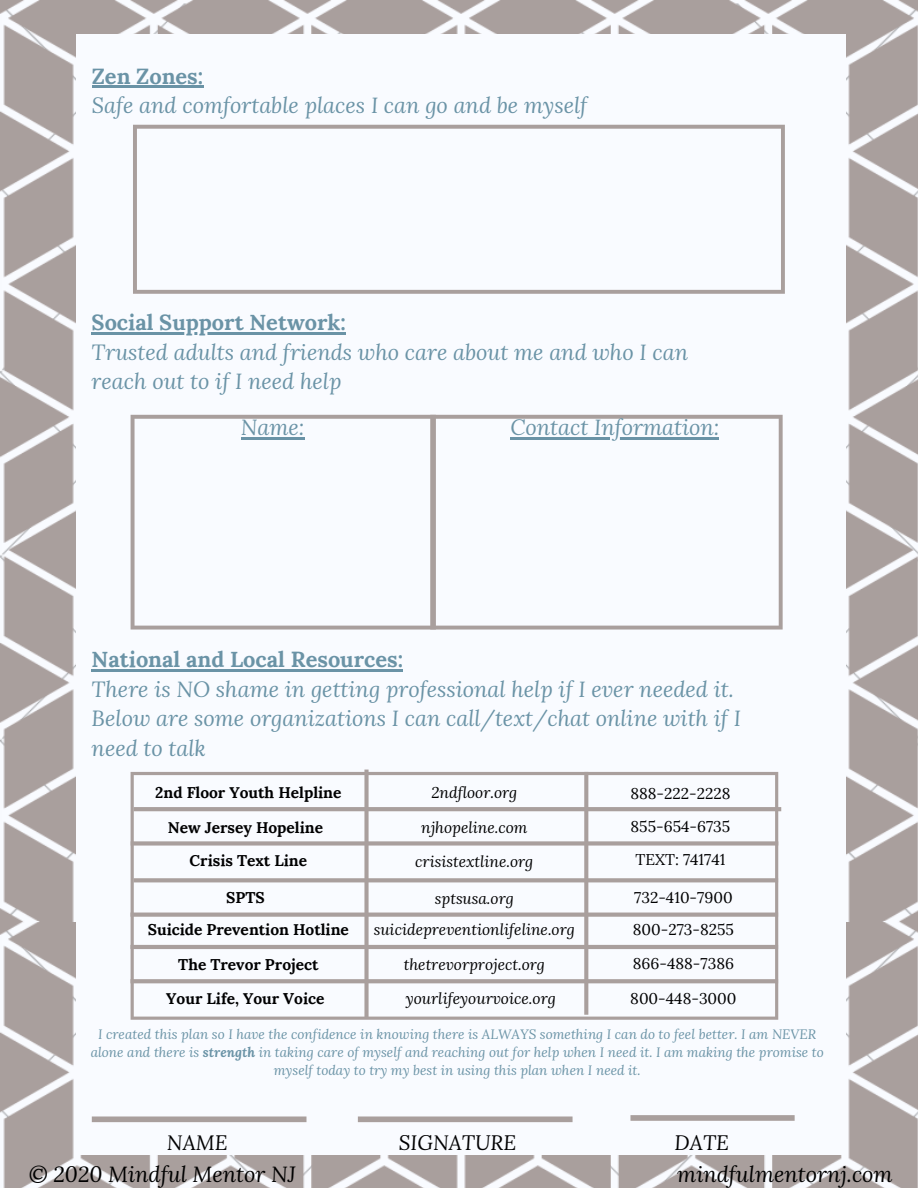
<style>
.page{position:relative;width:918px;height:1188px;background:#fff}
.page>*{position:absolute;margin:0;border:0;box-sizing:border-box;transform-origin:0 0}
.t1{font:italic 21.75px/29.7px "Lora";color:#6a93a6}
.t2{font:700 21.75px "Lora";color:#6a93a6}
.t3{font:italic 21.75px "Lora";color:#000}
.t4{font:italic 20.7px "Lora";color:#000}
.t5{font:italic 15.6px "Lora";color:#000}
.t6{font:700 15.6px "Lora";color:#000}
.t7{font:15.6px/33.2px "Lora";color:#000}
.t8{font:italic 13.5px/18px "Lora";color:#6a93a6;text-align:center}
.s1{font-weight:700}
</style>
<div class="page">
<img style="left:0;top:0;width:918px;height:1188px">
<div style="left:76px;top:34px;width:769px;height:1120px;background:#f9fbff"></div>
<svg style="left:131px;top:415px;width:652px;height:215px"></svg>
<hr style="left:92px;top:332px;width:254px;height:2px;background:#6a93a6">
<svg style="left:430px;top:415px;width:6px;height:214px"></svg>
<hr style="left:241px;top:437px;width:63px;height:2px;background:#6a93a6">
<hr style="left:511px;top:437px;width:208px;height:2px;background:#6a93a6">
<hr style="left:92px;top:669px;width:311px;height:2px;background:#6a93a6">
<svg style="left:133px;top:125px;width:652px;height:169px"></svg>
<hr style="left:92px;top:86px;width:111px;height:2px;background:#6a93a6">
<svg style="left:92px;top:1117px;width:214px;height:5px"></svg>
<svg style="left:358px;top:1117px;width:215px;height:5px"></svg>
<svg style="left:630px;top:1115px;width:165px;height:6px"></svg>
<svg style="left:130px;top:770px;width:651px;height:248px"></svg>
<p class="t2" style="left:92px;top:62px;width:113px">Zen Zones:</p>
<p class="t1" style="left:92px;top:90px;width:497px">Safe and comfortable places I can go and be myself</p>
<p class="t2" style="left:92px;top:308px;width:256px">Social Support Network:</p>
<p class="t1" style="left:92px;top:336px;width:598px">Trusted adults and friends who care about me and who I can reach out to if I need help</p>
<p class="t1" style="left:241px;top:412px;width:65px">Name:</p>
<p class="t1" style="left:511px;top:412px;width:210px">Contact Information:</p>
<p class="t2" style="left:92px;top:645px;width:313px">National and Local Resources:</p>
<p class="t1" style="left:92px;top:673px;width:651px">There is NO shame in getting professional help if I ever needed it.<br>Below are some organizations I can call/text/chat online with if I need to talk</p>
<p class="t6" style="left:155px;top:782px;width:188px">2nd Floor Youth Helpline</p>
<p class="t6" style="left:168px;top:817px;width:157px">New Jersey Hopeline</p>
<p class="t5" style="left:431px;top:781px;width:87px">2ndfloor.org</p>
<p class="t5" style="left:421px;top:816px;width:108px">njhopeline.com</p>
<p class="t7" style="left:630px;top:776px;width:102px">888-222-2228<br>855-654-6735</p>
<p class="t6" style="left:190px;top:850px;width:119px">Crisis Text Line</p>
<p class="t5" style="left:415px;top:851px;width:120px">crisistextline.org</p>
<p class="t7" style="left:635px;top:843px;width:91px">TEXT: 741741</p>
<p class="t6" style="left:226px;top:887px;width:40px">SPTS</p>
<p class="t5" style="left:435px;top:888px;width:80px">sptsusa.org</p>
<p class="t7" style="left:634px;top:881px;width:100px">732-410-7900</p>
<p class="t6" style="left:148px;top:920px;width:203px">Suicide Prevention Hotline</p>
<p class="t5" style="left:374px;top:919px;width:203px">suicidepreventionlifeline.org</p>
<p class="t7" style="left:633px;top:913px;width:103px">800-273-8255</p>
<p class="t6" style="left:178px;top:954px;width:142px">The Trevor Project</p>
<p class="t5" style="left:404px;top:953px;width:143px">thetrevorproject.org</p>
<p class="t7" style="left:633px;top:947px;width:103px">866-488-7386</p>
<p class="t6" style="left:166px;top:988px;width:160px">Your Life, Your Voice</p>
<p class="t5" style="left:406px;top:988px;width:152px">yourlifeyourvoice.org</p>
<p class="t7" style="left:630px;top:982px;width:108px">800-448-3000</p>
<p class="t8" style="left:91px;top:1025px;width:735px">I created this plan so I have the confidence in knowing there is ALWAYS something I can do to feel better. I am NEVER alone and there is <span class="s1">strength</span> in taking care of myself and reaching out for help when I need it. I am making the promise to myself today to try my best in using this plan when I need it.</p>
<p class="t4" style="left:167px;top:1128px;width:62px">NAME</p>
<p class="t4" style="left:399px;top:1128px;width:119px">SIGNATURE</p>
<p class="t4" style="left:675px;top:1128px;width:56px">DATE</p>
<p class="t3" style="left:29px;top:1160px;width:269px">© 2020 Mindful Mentor NJ</p>
<p class="t3" style="left:677px;top:1160px;width:217px">mindfulmentornj.com</p>
</div>
